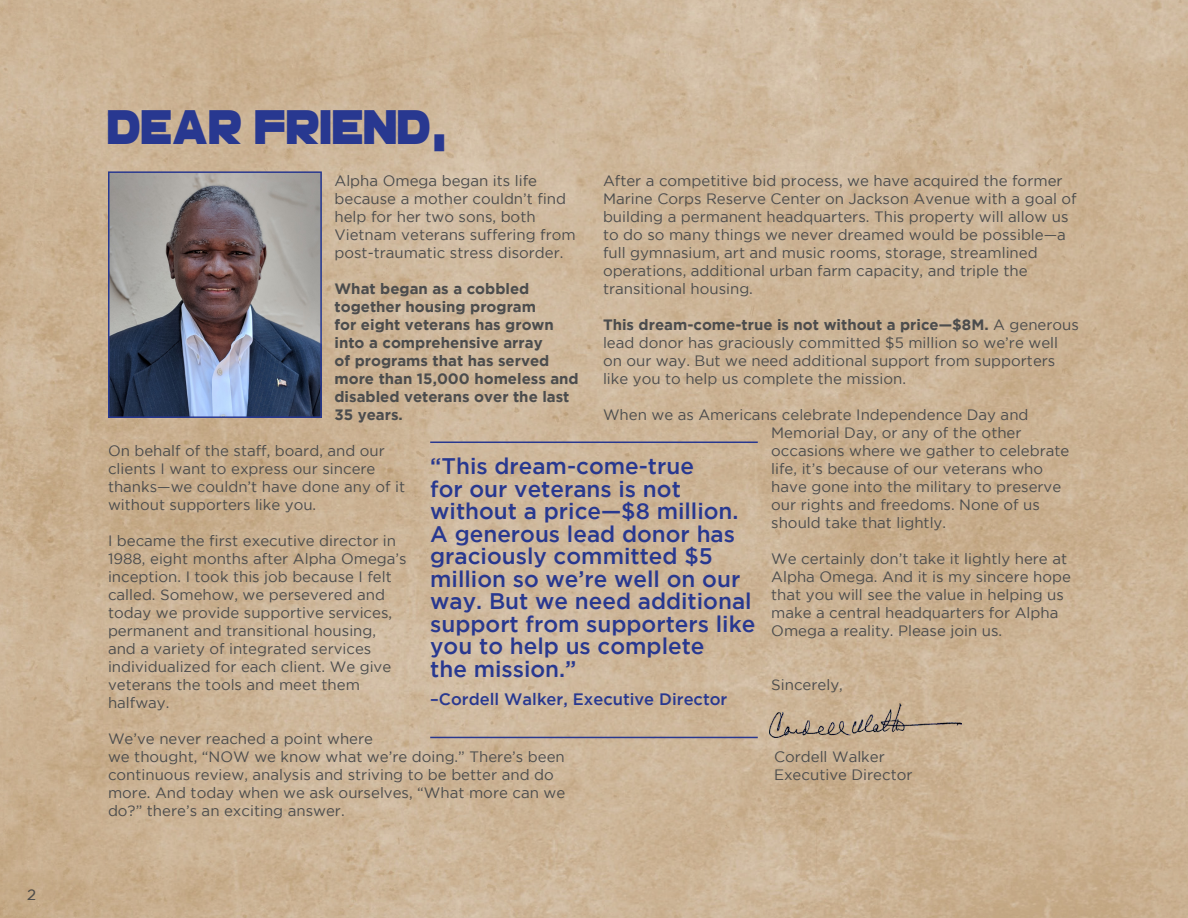
<style>
.page{position:relative;width:1188px;height:918px;background:#fff}
.page>*{position:absolute;margin:0;border:0;box-sizing:border-box;transform-origin:0 0}
.t1{font:49.5px "Go Go Poster Punch";color:#283890}
.t2{font:500 22.5px/22.5px "Gotham";color:#283890}
.t3{font:500 16.5px "Gotham";color:#283890}
.t4{font:15px/18px "Gotham";color:#4b4c4d}
.t5{font:700 15px/18px "Gotham";color:#4b4c4d}
.s1{font-weight:700}
</style>
<div class="page">
<img style="left:0;top:0;width:1188px;height:918px">
<img style="left:111px;top:174px;width:208px;height:241px">
<div style="left:108px;top:171px;width:214px;height:247px;border:2px solid #283890"></div>
<hr style="left:430px;top:442px;width:328px;height:1px;background:#283890">
<hr style="left:430px;top:737px;width:328px;height:1px;background:#283890">
<img style="left:770px;top:703px;width:191px;height:34px">
<p class="t4" style="left:27px;top:885px;width:10px">2</p>
<p class="t1" style="left:108px;top:93px;width:340px">DEAR FRIEND,</p>
<p class="t4" style="left:334px;top:172px;width:243px">Alpha Omega began its life because a mother couldn’t find help for her two sons, both<br>Vietnam veterans suffering from post-traumatic stress disorder.</p>
<p class="t5" style="left:334px;top:279px;width:246px">What began as a cobbled together housing program<br>for eight veterans has grown into a comprehensive array<br>of programs that has served more than 15,000 homeless and disabled veterans over the last<br>35 years.</p>
<p class="t4" style="left:108px;top:442px;width:299px">On behalf of the staff, board, and our clients I want to express our sincere thanks—we couldn’t have done any of it without supporters like you.</p>
<p class="t4" style="left:108px;top:532px;width:300px">I became the first executive director in 1988, eight months after Alpha Omega’s inception. I took this job because I felt called. Somehow, we persevered and today we provide supportive services, permanent and transitional housing, and a variety of integrated services individualized for each client. We give veterans the tools and meet them halfway.</p>
<p class="t4" style="left:108px;top:730px;width:459px">We’ve never reached a point where<br>we thought, “NOW we know what we’re doing.” There’s been continuous review, analysis and striving to be better and do more. And today when we ask ourselves, “What more can we do?” there’s an exciting answer.</p>
<p class="t4" style="left:603px;top:172px;width:475px">After a competitive bid process, we have acquired the former Marine Corps Reserve Center on Jackson Avenue with a goal of building a permanent headquarters. This property will allow us to do so many things we never dreamed would be possible—a full gymnasium, art and music rooms, storage, streamlined operations, additional urban farm capacity, and triple the transitional housing.</p>
<p class="t4" style="left:603px;top:316px;width:477px"><span class="s1">This dream-come-true is not without a price—$8M.</span> A generous lead donor has graciously committed $5 million so we’re well on our way. But we need additional support from supporters like you to help us complete the mission.</p>
<p class="t4" style="left:771px;top:406px;width:300px;text-indent:-168px">When we as Americans celebrate Independence Day and Memorial Day, or any of the other occasions where we gather to celebrate life, it’s because of our veterans who have gone into the military to preserve our rights and freedoms. None of us should take that lightly.</p>
<p class="t4" style="left:771px;top:550px;width:301px">We certainly don’t take it lightly here at Alpha Omega. And it is my sincere hope that you will see the value in helping us make a central headquarters for Alpha Omega a reality. Please join us.</p>
<p class="t2" style="left:430px;top:455px;width:327px">“This dream-come-true<br>for our veterans is not without a price—$8 million.<br>A generous lead donor has graciously committed $5 million so we’re well on our way. But we need additional support from supporters like you to help us complete</p>
<p class="t2" style="left:430px;top:657px;width:148px">the mission.”</p>
<p class="t3" style="left:430px;top:690px;width:299px">–Cordell Walker, Executive Director</p>
<p class="t4" style="left:771px;top:676px;width:73px">Sincerely,</p>
<p class="t4" style="left:774px;top:748px;width:112px">Cordell Walker</p>
<p class="t4" style="left:774px;top:766px;width:140px">Executive Director</p>
</div>
